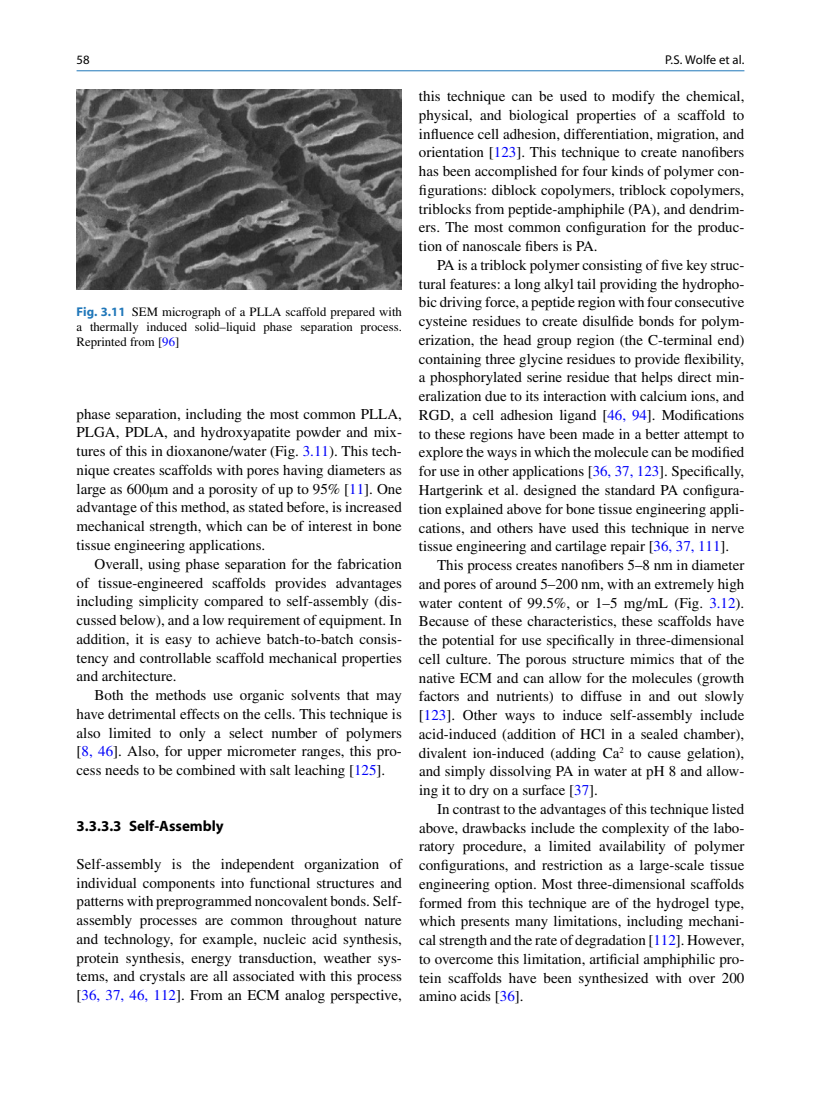
<style>
.page{position:relative;width:821px;height:1106px;background:#fff}
.page>*{position:absolute;margin:0;border:0;box-sizing:border-box;transform-origin:0 0}
.t1{font:15px/18.8px "Times";color:#000;text-align:justify}
.t2{font:700 15px "Myriad";color:#000}
.t3{font:12.75px/15px "Times";color:#000;text-align:justify}
.t4{font:12.75px "Myriad";letter-spacing:.005em;color:#000}
.s1{font-family:"Myriad";font-weight:700;color:#2077b9}
.s2{color:#0000fa}
</style>
<div class="page">
<hr style="left:77px;top:70px;width:667px;height:1px;background:#2077b9">
<img style="left:77px;top:89px;width:325px;height:200px">
<p class="t4" style="left:76px;top:54px;width:15px">58</p>
<p class="t4" style="left:665px;top:54px;width:81px">P.S. Wolfe et al.</p>
<p class="t3" style="left:77px;top:304px;width:327px"><span class="s1">Fig. 3.11</span> SEM micrograph of a PLLA scaffold prepared with a thermally induced solid–liquid phase separation process.<br>Reprinted from [<span class="s2">96</span>]</p>
<p class="t1" style="left:77px;top:404px;width:327px">phase separation, including the most common PLLA, PLGA, PDLA, and hydroxyapatite powder and mix&shy;tures of this in dioxanone/water (Fig. <span class="s2">3.11</span>). This tech&shy;nique creates scaffolds with pores having diameters as large as 600µm and a porosity of up to 95% [<span class="s2">11</span>]. One advantage of this method, as stated before, is increased mechanical strength, which can be of interest in bone tissue engineering applications.</p>
<p class="t1" style="left:77px;top:554px;width:327px;text-indent:18px">Overall, using phase separation for the fabrication of tissue-engineered scaffolds provides advantages including simplicity compared to self-assembly (dis&shy;cussed below), and a low requirement of equipment. In addition, it is easy to achieve batch-to-batch consis&shy;tency and controllable scaffold mechanical properties and architecture.</p>
<p class="t1" style="left:77px;top:685px;width:327px;text-indent:18px">Both the methods use organic solvents that may have detrimental effects on the cells. This technique is also limited to only a select number of polymers [<span class="s2">8, 46</span>]. Also, for upper micrometer ranges, this pro&shy;cess needs to be combined with salt leaching [<span class="s2">125</span>].</p>
<p class="t2" style="left:77px;top:818px;width:149px">3.3.3.3 Self-Assembly</p>
<p class="t1" style="left:77px;top:854px;width:327px">Self-assembly is the independent organization of individual components into functional structures and patterns with preprogrammed noncovalent bonds. Self&shy;assembly processes are common throughout nature and technology, for example, nucleic acid synthesis, protein synthesis, energy transduction, weather sys&shy;tems, and crystals are all associated with this process [<span class="s2">36, 37, 46, 112</span>]. From an ECM analog perspective,</p>
<p class="t1" style="left:419px;top:87px;width:327px">this technique can be used to modify the chemical, physical, and biological properties of a scaffold to influence cell adhesion, differentiation, migration, and orientation [<span class="s2">123</span>]. This technique to create nanofibers has been accomplished for four kinds of polymer con&shy;figurations: diblock copolymers, triblock copolymers, triblocks from peptide-amphiphile (PA), and dendrim&shy;ers. The most common configuration for the produc&shy;tion of nanoscale fibers is PA.</p>
<p class="t1" style="left:419px;top:255px;width:327px;text-indent:18px">PA is a triblock polymer consisting of five key struc&shy;tural features: a long alkyl tail providing the hydropho&shy;bic driving force, a peptide region with four consecutive cysteine residues to create disulfide bonds for polym&shy;erization, the head group region (the C-terminal end) containing three glycine residues to provide flexibility, a phosphorylated serine residue that helps direct min&shy;eralization due to its interaction with calcium ions, and RGD, a cell adhesion ligand [<span class="s2">46, 94</span>]. Modifications to these regions have been made in a better attempt to explore the ways in which the molecule can be modified for use in other applications [<span class="s2">36, 37, 123</span>]. Specifically, Hartgerink et al. designed the standard PA configura&shy;tion explained above for bone tissue engineering appli&shy;cations, and others have used this technique in nerve tissue engineering and cartilage repair [<span class="s2">36, 37, 111</span>].</p>
<p class="t1" style="left:419px;top:555px;width:327px;text-indent:18px">This process creates nanofibers 5–8 nm in diameter and pores of around 5–200 nm, with an extremely high water content of 99.5%, or 1–5 mg/mL (Fig. <span class="s2">3.12</span>).<br>Because of these characteristics, these scaffolds have the potential for use specifically in three-dimensional cell culture. The porous structure mimics that of the native ECM and can allow for the molecules (growth factors and nutrients) to diffuse in and out slowly [<span class="s2">123</span>]. Other ways to induce self-assembly include acid-induced (addition of HCl in a sealed chamber), divalent ion-induced (adding Ca<sup>2</sup> to cause gelation), and simply dissolving PA in water at pH 8 and allow&shy;ing it to dry on a surface [<span class="s2">37</span>].</p>
<p class="t1" style="left:419px;top:799px;width:327px;text-indent:18px">In contrast to the advantages of this technique listed above, drawbacks include the complexity of the labo&shy;ratory procedure, a limited availability of polymer configurations, and restriction as a large-scale tissue engineering option. Most three-dimensional scaffolds formed from this technique are of the hydrogel type, which presents many limitations, including mechani&shy;cal strength and the rate of degradation [<span class="s2">112</span>]. However, to overcome this limitation, artificial amphiphilic pro&shy;tein scaffolds have been synthesized with over 200 amino acids [<span class="s2">36</span>].</p>
</div>
